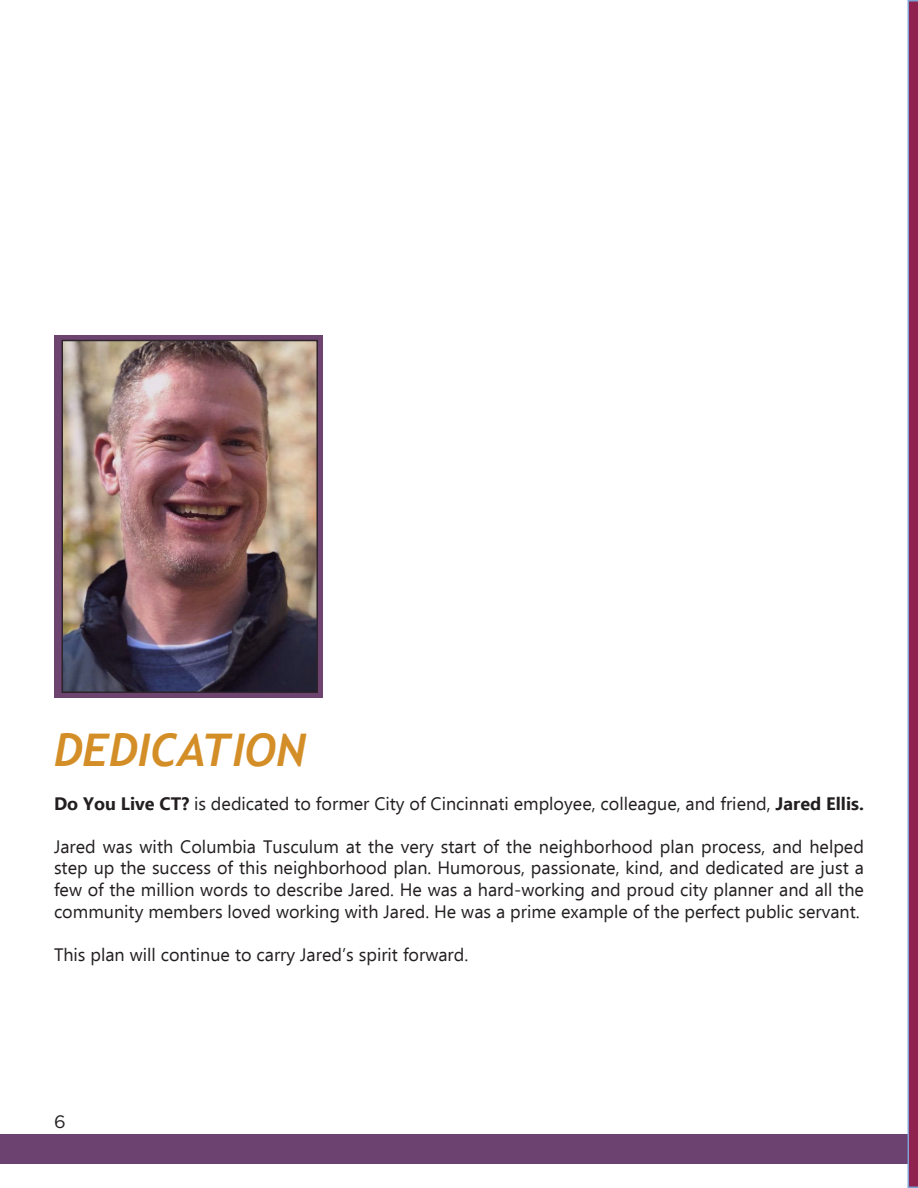
<style>
.page{position:relative;width:918px;height:1188px;background:#fff}
.page>*{position:absolute;margin:0;border:0;box-sizing:border-box;transform-origin:0 0}
.t1{font:italic 700 45px "Trebuchet";color:#d48e28}
.t2{font:18px/21.6px "Ebrima";color:#231f20;text-align:justify}
.t3{font:18px "Gotham";color:#231f20}
.s1{font-weight:700}
</style>
<div class="page">
<div style="left:0;top:1134px;width:918px;height:30px;background:#6c4370"></div>
<div style="left:55px;top:335px;width:268px;height:363px;background:#6d436f"></div>
<img style="left:65px;top:343px;width:250px;height:347px">
<div style="left:62px;top:340px;width:256px;height:353px;border:2px solid #231f20"></div>
<svg style="left:908px;top:0;width:10px;height:1188px;background:#8b3c69"></svg>
<p class="t1" style="left:54px;top:721px;width:253px">DEDICATION</p>
<p class="t2" style="left:54px;top:792px;width:811px"><span class="s1">Do You Live CT?</span> is dedicated to former City of Cincinnati employee, colleague, and friend, <span class="s1">Jared Ellis.</span></p>
<p class="t2" style="left:54px;top:835px;width:812px">Jared was with Columbia Tusculum at the very start of the neighborhood plan process, and helped step up the success of this neighborhood plan. Humorous, passionate, kind, and dedicated are just a few of the million words to describe Jared. He was a hard-working and proud city planner and all the community members loved working with Jared. He was a prime example of the perfect public servant.</p>
<p class="t2" style="left:54px;top:943px;width:416px">This plan will continue to carry Jared’s spirit forward.</p>
<p class="t3" style="left:54px;top:1110px;width:13px">6</p>
</div>
